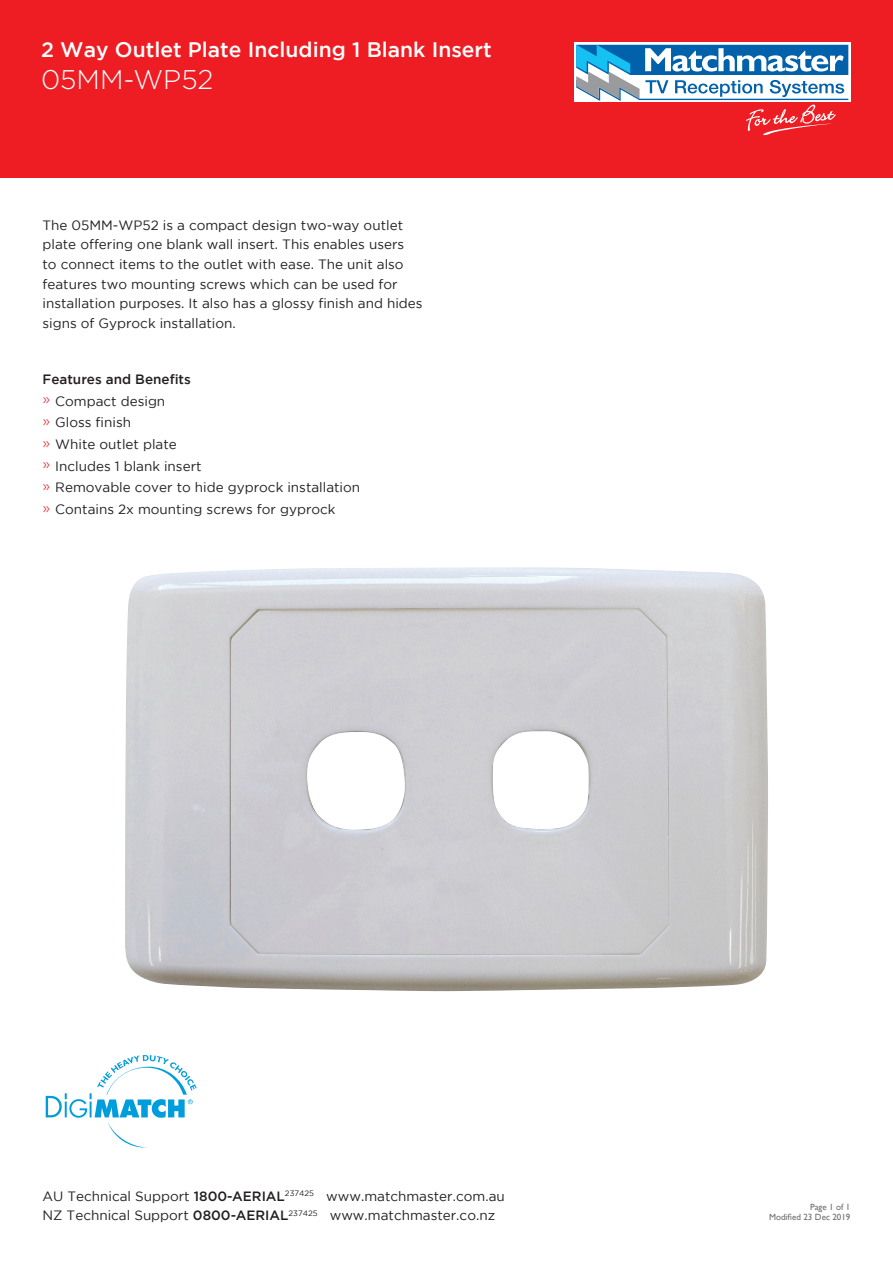
<style>
.page{position:relative;width:893px;height:1263px;background:#fff}
.page>*{position:absolute;margin:0;border:0;box-sizing:border-box;transform-origin:0 0}
.t1{font:300 27px "Gotham";color:#fff}
.t2{font:500 21px "Gotham";color:#fff}
.t3{font:13.5px/19.5px "Gotham";color:#231f20}
.t4{font:9px/10.8px "Gill Sans";color:#6c6d70;text-align:right}
.s1{font-weight:500}
.s2{font-weight:300;font-size:15px;color:#ee1d23}
</style>
<div class="page">
<div style="left:0;top:0;width:893px;height:178px;background:#ee1d23"></div>
<svg style="left:574px;top:43px;width:276px;height:59px"></svg>
<svg style="left:576px;top:45px;width:272px;height:90px"></svg>
<img style="left:125px;top:567px;width:643px;height:424px">
<svg style="left:46px;top:1055px;width:151px;height:92px"></svg>
<h2 class="t2" style="left:41px;top:38px;width:452px">2 Way Outlet Plate Including 1 Blank Insert</h2>
<h1 class="t1" style="left:41px;top:63px;width:174px">05MM-WP52</h1>
<p class="t3" style="left:43px;top:215px;width:382px">The 05MM-WP52 is a compact design two-way outlet plate offering one blank wall insert. This enables users<br>to connect items to the outlet with ease. The unit also features two mounting screws which can be used for installation purposes. It also has a glossy finish and hides signs of Gyprock installation.</p>
<p class="t3" style="left:43px;top:368px;width:319px;line-height:21.8px"><span class="s1">Features and Benefits<br></span><span class="s2">»</span> Compact design<br><span class="s2">»</span> Gloss finish<br><span class="s2">»</span> White outlet plate<br><span class="s2">»</span> Includes 1 blank insert<br><span class="s2">»</span> Removable cover to hide gyprock installation <span class="s2">»</span> Contains 2x mounting screws for gyprock</p>
<p class="t3" style="left:43px;top:1186px;width:464px">AU Technical Support <span class="s1">1800-AERIAL</span><sup>237425</sup> www.matchmaster.com.au<br>NZ Technical Support <span class="s1">0800-AERIAL</span><sup>237425</sup> www.matchmaster.co.nz</p>
<p class="t4" style="left:769px;top:1201px;width:83px">Page 1 of 1<br>Modified 23 Dec 2019</p>
</div>
